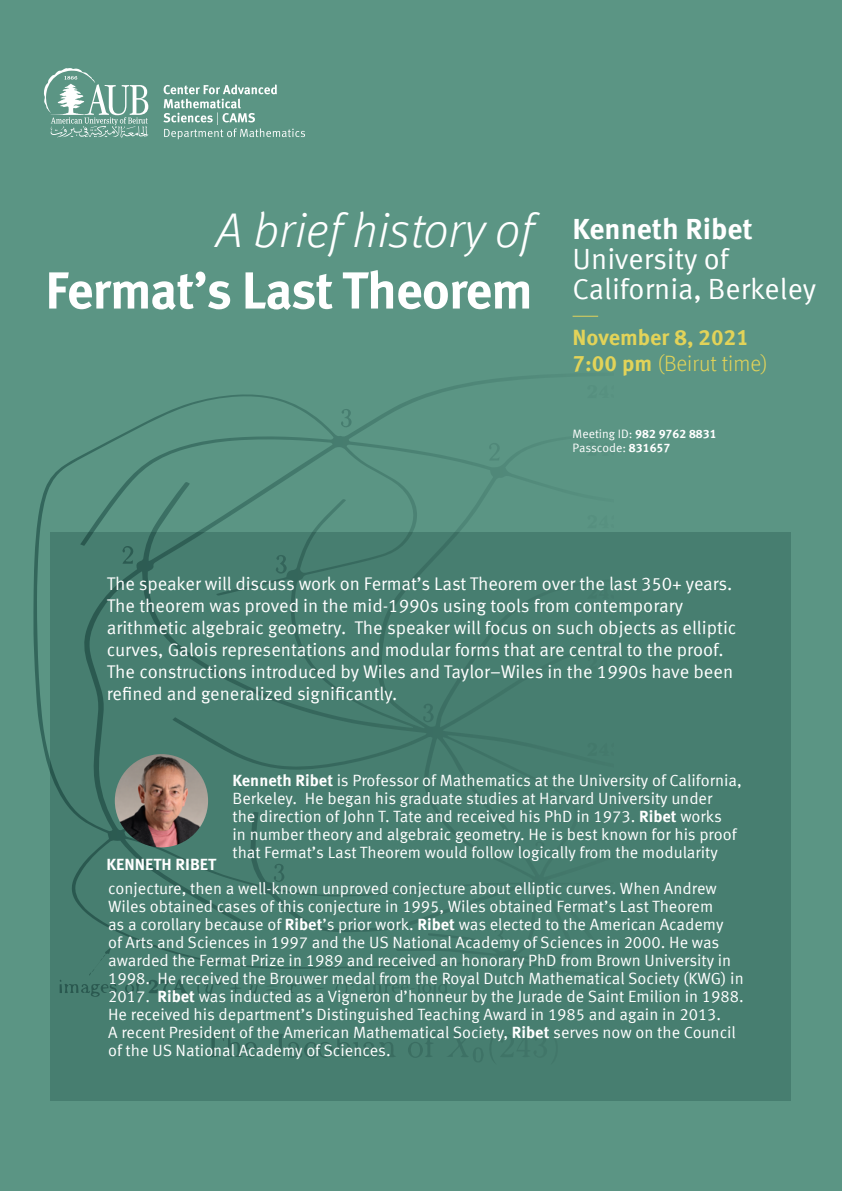
<style>
.page{position:relative;width:842px;height:1191px;background:#fff}
.page>*{position:absolute;margin:0;border:0;box-sizing:border-box;transform-origin:0 0}
.t1{font:700 52px "Meta Offc Pro";letter-spacing:-.02em;color:#fff}
.t2{font:italic 300 48.6px "Meta Offc Pro";color:#fff}
.t3{font:29.2px/30px "Meta Offc Pro Norm";color:#fff}
.t4{font:700 29.2px "Meta Offc Pro";color:#fff}
.t5{font:700 22.1px/26.6px "Meta Offc Pro";color:#e2d359}
.t6{font:18.3px/22px "Meta Offc Pro Norm";color:#fff}
.t7{font:16.3px/18px "Meta Offc Pro Norm";color:#fff}
.t8{font:700 16.3px "Meta Offc Pro";color:#fff}
.t9{font:700 12.1px "Meta Offc Pro";color:#fff}
.t10{font:12.1px "Meta Offc Pro Norm";letter-spacing:-.01em;color:#fff}
.s1{font-weight:300}
.s2{font-family:"Meta Offc Pro Norm";font-weight:400}
.s3{font-family:"Meta Offc Pro";font-weight:700}
</style>
<div class="page">
<div style="left:0;top:0;width:842px;height:1190px;background:#5b9584"></div>
<div style="left:51px;top:532px;width:740px;height:568px;background:#477e70"></div>
<img style="left:115px;top:754px;width:93px;height:93px;border-radius:47px">
<svg style="left:44px;top:68px;width:104px;height:70px"></svg>
<svg style="left:163px;top:84px;width:142px;height:55px"></svg>
<svg style="left:573px;top:316px;width:25px;height:1px"></svg>
<h2 class="t2" style="left:217px;top:195px;width:318px">A brief history of</h2>
<h1 class="t1" style="left:45px;top:250px;width:489px">Fermat s’ Last Theorem</h1>
<h3 class="t4" style="left:573px;top:206px;width:182px">Kenneth Ribet</h3>
<h3 class="t3" style="left:573px;top:242px;width:245px">University of<br>California, Berkeley</h3>
<h3 class="t5" style="left:573px;top:322px;width:197px">November 8, 2021<br>7:00 pm <span class="s1">(Beirut time(</span></h3>
<p class="t9" style="left:573px;top:424px;width:146px"><span class="s2">Meeting ID:</span> 982 9762 8831</p>
<p class="t10" style="left:573px;top:439px;width:99px">Passcode: <span class="s3">831657</span></p>
<p class="t6" style="left:107px;top:571px;width:631px">The speaker will discuss work on Fermat s’ Last Theorem over the last 350+ years.<br>The theorem was proved in the mid-1990s using tools from contemporary arithmetic algebraic geometry. The speaker will focus on such objects as elliptic curves, Galois representations and modular forms that are central to the proof.<br>The constructions introduced by Wiles and Taylor–Wiles in the 1990s have been refined and generalized significantly.</p>
<p class="t7" style="left:305px;top:770px;width:439px;text-indent:-72px"><span class="s3">Kenneth Ribet</span> is Professor of Mathematics at the University of California,<br>He began his graduate studies at Harvard University under</p>
<p class="t7" style="left:232px;top:788px;width:506px">Berkeley.<br>the direction of John .T Tate and received his PhD in 1973. <span class="s3">Ribet</span> works in number theory and algebraic geometry. He is best known for his proof that Fermat s’ Last Theorem would follow logically from the modularity</p>
<p class="t7" style="left:108px;top:878px;width:610px">conjecture, then a well-known unproved conjecture about elliptic curves. When Andrew</p>
<p class="t7" style="left:108px;top:896px;width:607px">Wiles obtained cases of this conjecture in 1995, Wiles obtained Fermat s’ Last Theorem</p>
<p class="t7" style="left:108px;top:914px;width:617px">as a corollary because of <span class="s3">Ribet</span> s’ prior work. <span class="s3">Ribet</span> was elected to the American Academy</p>
<p class="t7" style="left:108px;top:932px;width:613px">of Arts and Sciences in 1997 and the US National Academy of Sciences in 2000. He was</p>
<p class="t7" style="left:108px;top:950px;width:625px">awarded the Fermat Prize in 1989 and received an honorary PhD from Brown University in</p>
<p class="t7" style="left:157px;top:968px;width:588px">He received the Brouwer medal from the Royal Dutch Mathematical Society (KWG) in</p>
<p class="t8" style="left:107px;top:851px;width:111px">KENNETH RIBET</p>
<p class="t7" style="left:108px;top:968px;width:43px">1998.</p>
<p class="t7" style="left:157px;top:986px;width:588px"><span class="s3">Ribet</span> was inducted as a Vigneron ’d honneur by the Jurade de Saint Emilion in 1988.</p>
<p class="t7" style="left:108px;top:986px;width:629px">2017.<br>He received his department s’ Distinguished Teaching Award in 1985 and again in 2013.<br>A recent President of the American Mathematical Society, <span class="s3">Ribet</span> serves now on the Council of the US National Academy of Sciences.</p>
</div>
